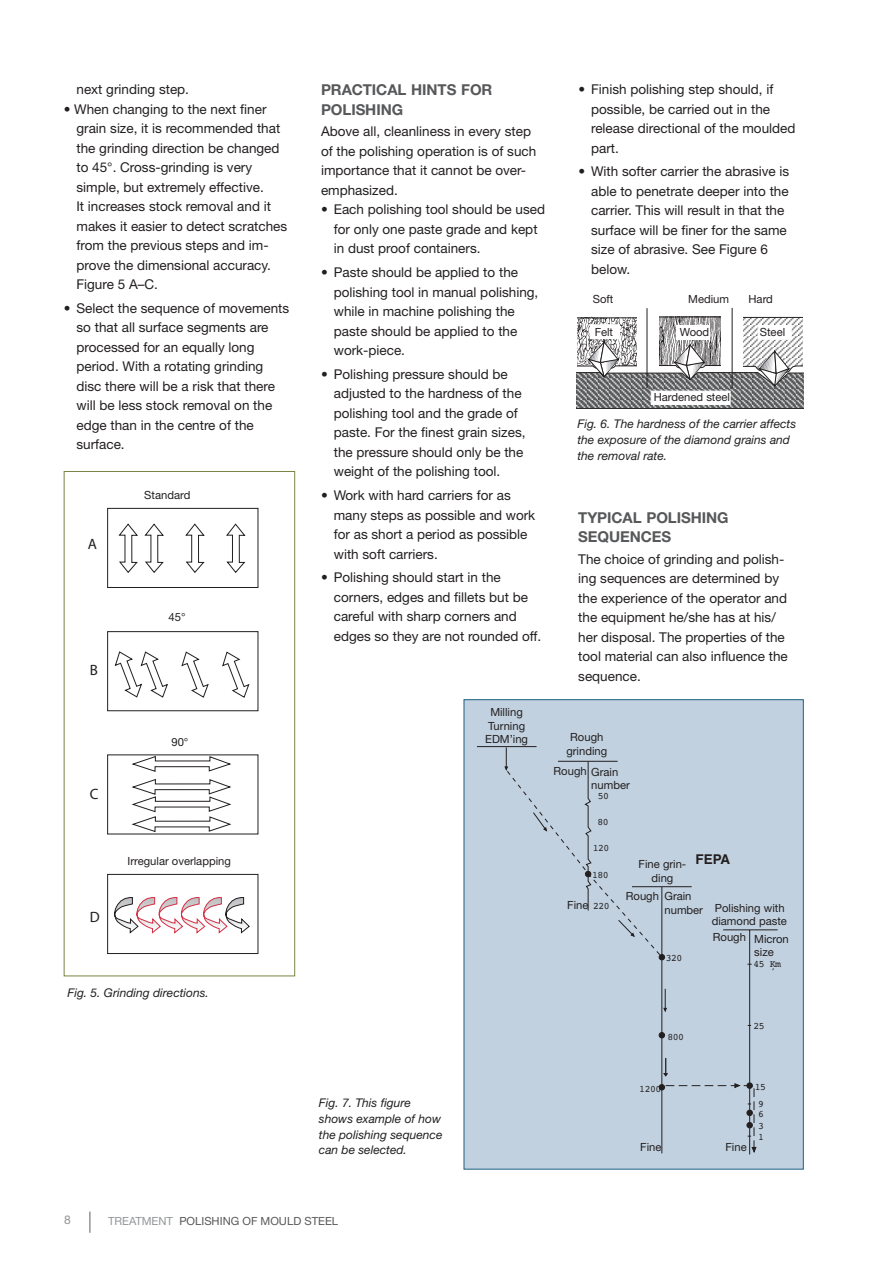
<style>
.page{position:relative;width:893px;height:1263px;background:#fff}
.page>*{position:absolute;margin:0;border:0;box-sizing:border-box;transform-origin:0 0}
.t1{font:700 15px/19.5px "Helvetica Neue";letter-spacing:-.005em;color:#57585a}
.t2{font:15px "Myriad Pro";color:#231f20}
.t3{font:13.5px/19.5px "Helvetica Neue";color:#231f20}
.t4{font:700 13.5px "Helvetica LT Std";color:#231f20}
.t5{font:italic 12px/15.8px "Helvetica Neue";color:#231f20}
.t6{font:12px "Helvetica Neue";color:#939598}
.t7{font:11.25px/13.5px "Helvetica Neue";color:#231f20}
.t8{font:11.25px "Helvetica Neue";color:#57585a}
.t9{font:9.75px/17.4px "Uddeholm Gill";letter-spacing:-.05em;color:#231f20;text-align:center}
.s1{color:#939598}
</style>
<div class="page">
<hr style="left:89px;top:1211px;width:2px;height:22px;background:#939598">
<div style="left:64px;top:471px;width:231px;height:505px;border:1px solid #7d8543"></div>
<div style="left:107px;top:508px;width:151px;height:80px;border:1px solid #231f20"></div>
<svg style="left:119px;top:523px;width:126px;height:50px"></svg>
<div style="left:107px;top:631px;width:151px;height:80px;border:1px solid #231f20"></div>
<svg style="left:115px;top:651px;width:134px;height:47px"></svg>
<svg style="left:131px;top:756px;width:101px;height:76px"></svg>
<div style="left:107px;top:874px;width:151px;height:80px;border:1px solid #231f20"></div>
<svg style="left:114px;top:897px;width:136px;height:36px"></svg>
<div style="left:464px;top:699px;width:340px;height:470px;background:#c1d1df;border:1px solid #1d6182"></div>
<svg style="left:658px;top:886px;width:120px;height:269px"></svg>
<svg style="left:659px;top:1032px;width:6px;height:6px"></svg>
<svg style="left:663px;top:1058px;width:5px;height:18px"></svg>
<svg style="left:504px;top:747px;width:161px;height:213px"></svg>
<svg style="left:659px;top:1083px;width:98px;height:70px"></svg>
<hr style="left:477px;top:746px;width:60px;height:1px;background:#231f20">
<hr style="left:647px;top:308px;width:1px;height:81px;background:#231f20">
<hr style="left:732px;top:308px;width:1px;height:80px;background:#231f20">
<svg style="left:576px;top:317px;width:228px;height:92px"></svg>
<div style="left:572px;top:314px;width:5px;height:53px;background:#fff"></div>
<hr style="left:638px;top:316px;width:4px;height:51px;background:#fff">
<hr style="left:655px;top:316px;width:4px;height:50px;background:#fff">
<hr style="left:721px;top:316px;width:4px;height:51px;background:#fff">
<hr style="left:738px;top:317px;width:4px;height:50px;background:#fff">
<div style="left:676px;top:325px;width:33px;height:14px;background:#fff"></div>
<div style="left:651px;top:391px;width:79px;height:14px;background:#fff"></div>
<div style="left:590px;top:325px;width:30px;height:14px;background:#fff"></div>
<div style="left:758px;top:325px;width:33px;height:14px;background:#fff"></div>
<p class="t3" style="left:76px;top:79px;width:114px">next grinding step.</p>
<p class="t3" style="left:76px;top:99px;width:212px;text-indent:-13px">• When changing to the next finer grain size, it is recommended that the grinding direction be changed to 45°. Cross-grinding is very simple, but extremely effective.<br>It increases stock removal and it makes it easier to detect scratches from the previous steps and im&shy;prove the dimensional accuracy.<br>Figure 5 A–C.</p>
<p class="t3" style="left:76px;top:298px;width:214px;text-indent:-13px">• Select the sequence of movements so that all surface segments are processed for an equally long period. With a rotating grinding disc there will be a risk that there will be less stock removal on the edge than in the centre of the surface.</p>
<p class="t2" style="left:88px;top:535px;width:11px">A</p>
<p class="t2" style="left:90px;top:660px;width:10px">B</p>
<p class="t2" style="left:90px;top:785px;width:10px">C</p>
<p class="t2" style="left:90px;top:908px;width:11px">D</p>
<p class="t7" style="left:144px;top:488px;width:48px">Standard</p>
<p class="t7" style="left:169px;top:610px;width:19px">45°</p>
<p class="t7" style="left:171px;top:735px;width:19px">90°</p>
<p class="t7" style="left:128px;top:854px;width:105px">Irregular overlapping</p>
<p class="t5" style="left:68px;top:985px;width:143px">Fig. 5. Grinding directions.</p>
<p class="t1" style="left:321px;top:80px;width:173px">PRACTICAL HINTS FOR<br>POLISHING</p>
<p class="t3" style="left:321px;top:122px;width:217px">Above all, cleanliness in every step of the polishing operation is of such importance that it cannot be over&shy;emphasized.</p>
<p class="t3" style="left:334px;top:200px;width:213px;text-indent:-13px">• Each polishing tool should be used for only one paste grade and kept in dust proof containers.</p>
<p class="t3" style="left:334px;top:262px;width:206px;text-indent:-13px">• Paste should be applied to the polishing tool in manual polishing, while in machine polishing the paste should be applied to the work-piece.</p>
<p class="t3" style="left:334px;top:364px;width:193px;text-indent:-13px">• Polishing pressure should be adjusted to the hardness of the polishing tool and the grade of paste. For the finest grain sizes, the pressure should only be the weight of the polishing tool.</p>
<p class="t3" style="left:334px;top:485px;width:203px;text-indent:-13px">• Work with hard carriers for as many steps as possible and work for as short a period as possible with soft carriers.</p>
<p class="t3" style="left:334px;top:568px;width:209px;text-indent:-13px">• Polishing should start in the corners, edges and fillets but be careful with sharp corners and edges so they are not rounded off.</p>
<p class="t7" style="left:485px;top:705px;width:44px;text-align:center">Milling<br>Turning<br>EDM’ing</p>
<p class="t3" style="left:591px;top:79px;width:206px;text-indent:-13px">• Finish polishing step should, if possible, be carried out in the release directional of the moulded part.</p>
<p class="t3" style="left:591px;top:162px;width:200px;text-indent:-13px">• With softer carrier the abrasive is able to penetrate deeper into the carrier. This will result in that the surface will be finer for the same size of abrasive. See Figure 6 below.</p>
<p class="t7" style="left:593px;top:292px;width:22px">Soft</p>
<p class="t7" style="left:688px;top:292px;width:42px">Medium</p>
<p class="t7" style="left:748px;top:292px;width:26px">Hard</p>
<p class="t7" style="left:595px;top:325px;width:20px">Felt</p>
<p class="t7" style="left:680px;top:325px;width:31px">Wood</p>
<p class="t7" style="left:760px;top:325px;width:27px">Steel</p>
<p class="t7" style="left:654px;top:390px;width:78px">Hardened steel</p>
<p class="t5" style="left:577px;top:416px;width:220px">Fig. 6. The hardness of the carrier affects the exposure of the diamond grains and the removal rate.</p>
<p class="t1" style="left:578px;top:507px;width:152px">TYPICAL POLISHING<br>SEQUENCES</p>
<p class="t3" style="left:578px;top:549px;width:211px">The choice of grinding and polish&shy;ing sequences are determined by the experience of the operator and the equipment he/she has at his/ her disposal. The properties of the tool material can also influence the sequence.</p>
<p class="t7" style="left:566px;top:730px;width:42px;text-align:center">Rough grinding</p>
<p class="t7" style="left:591px;top:764px;width:40px;text-indent:-38px">Rough Grain number</p>
<p class="t9" style="left:598px;top:787px;width:13px">50</p>
<p class="t9" style="left:598px;top:812px;width:13px">80</p>
<p class="t9" style="left:593px;top:838px;width:18px">120</p>
<p class="t9" style="left:592px;top:866px;width:18px">180</p>
<p class="t9" style="left:593px;top:897px;width:18px">220</p>
<p class="t4" style="left:695px;top:851px;width:36px">FEPA</p>
<p class="t7" style="left:639px;top:857px;width:49px;text-align:center">Fine grin&shy;ding</p>
<p class="t7" style="left:626px;top:889px;width:35px">Rough</p>
<p class="t7" style="left:664px;top:889px;width:40px">Grain number</p>
<p class="t7" style="left:567px;top:898px;width:23px">Fine</p>
<p class="t7" style="left:712px;top:901px;width:77px">Polishing with diamond paste</p>
<p class="t9" style="left:666px;top:949px;width:18px">320</p>
<p class="t7" style="left:754px;top:932px;width:36px;text-indent:-41px">Rough Micron size</p>
<p class="t9" style="left:754px;top:955px;width:29px">45 Ķm</p>
<p class="t5" style="left:319px;top:1095px;width:125px">Fig. 7. This figure shows example of how the polishing sequence can be selected.</p>
<p class="t9" style="left:667px;top:1028px;width:18px">800</p>
<p class="t9" style="left:639px;top:1080px;width:23px">1200</p>
<p class="t9" style="left:753px;top:1017px;width:13px">25</p>
<p class="t9" style="left:755px;top:1078px;width:13px">15<br>9</p>
<p class="t9" style="left:758px;top:1108px;width:7px;line-height:11.9px;text-align:left">6<br>3</p>
<p class="t9" style="left:758px;top:1127px;width:7px">1</p>
<p class="t7" style="left:640px;top:1140px;width:23px">Fine</p>
<p class="t7" style="left:725px;top:1140px;width:23px">Fine</p>
<p class="t6" style="left:64px;top:1212px;width:8px">8</p>
<p class="t8" style="left:108px;top:1214px;width:232px"><span class="s1">TREATMENT</span> POLISHING OF MOULD STEEL</p>
</div>
